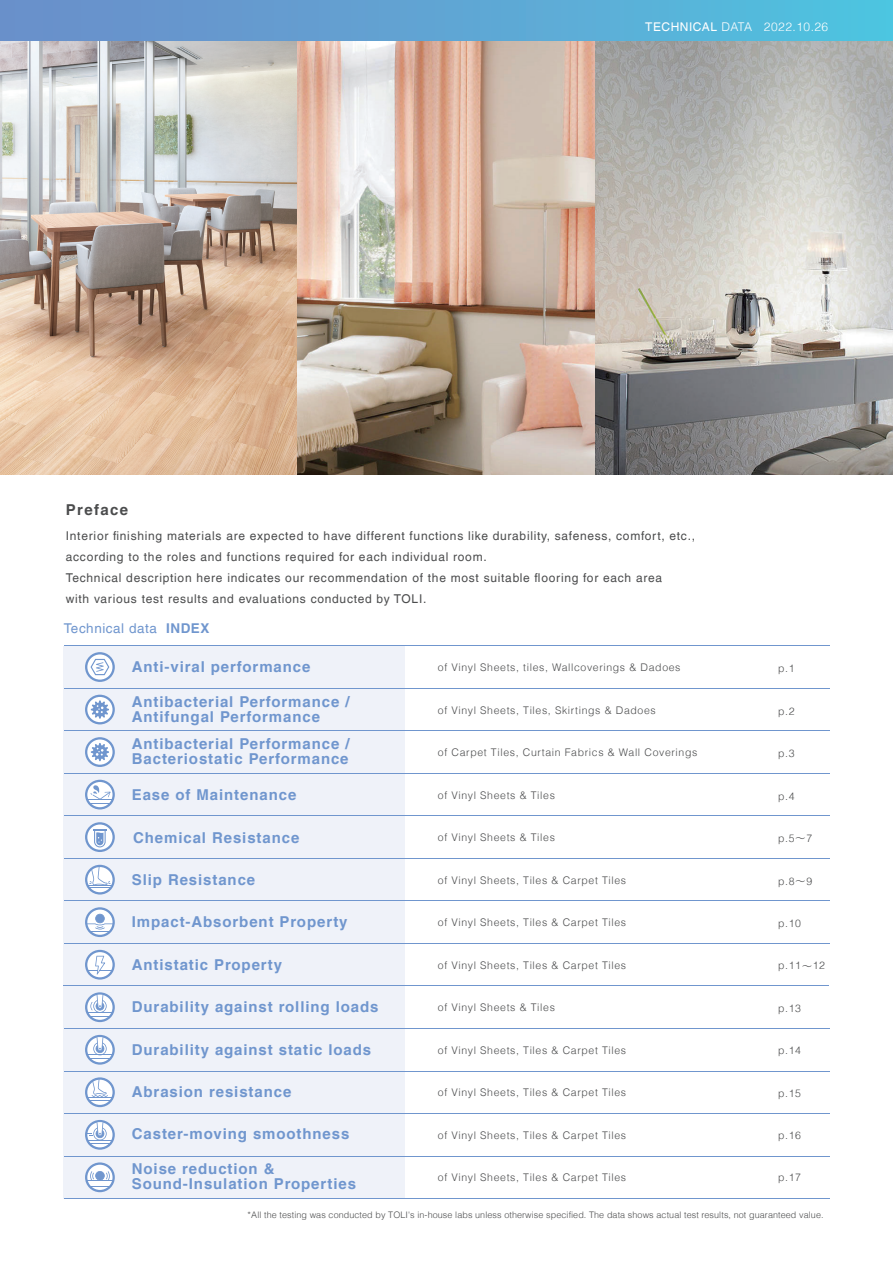
<style>
.page{position:relative;width:893px;height:1263px;background:#fff}
.page>*{position:absolute;margin:0;border:0;box-sizing:border-box;transform-origin:0 0}
.t1{font:700 15px/15px "Helvetica LT Com";letter-spacing:.06em;color:#7096ce}
.t2{font:700 15px "Helvetica LT Com";letter-spacing:.09em;color:#4b4c4d}
.t3{font:13.5px "Helvetica LT Com";letter-spacing:.04em;color:#7096ce}
.t4{font:12.15px/21px "Helvetica LT Com";letter-spacing:.06em;color:#4b4c4d}
.t5{font:300 12px "Helvetica LT Com";letter-spacing:.04em;color:#fff}
.t6{font:300 10.5px "Helvetica LT Com";letter-spacing:.06em;color:#4b4c4d}
.t7{font:300 9px "Helvetica LT Com";letter-spacing:.01em;color:#4b4c4d}
.s1{font-weight:400}
.s2{font-weight:700}
.s3{font-family:"Koz Go Pr 6 N";font-weight:400}
.s4{font-family:"Yu Go";font-weight:500}
</style>
<div class="page">
<div style="left:64px;top:646px;width:341px;height:552px;background:#eff2f9"></div>
<img style="left:0;top:40px;width:893px;height:434px">
<div style="left:0;top:0;width:893px;height:40px;background:linear-gradient(to right,#6d8cc9,#50c2df)"></div>
<svg style="left:85px;top:695px;width:30px;height:29px"></svg>
<svg style="left:87px;top:697px;width:26px;height:25px"></svg>
<svg style="left:91px;top:700px;width:18px;height:19px"></svg>
<svg style="left:85px;top:737px;width:30px;height:30px"></svg>
<svg style="left:87px;top:739px;width:26px;height:26px"></svg>
<svg style="left:91px;top:743px;width:18px;height:18px"></svg>
<svg style="left:85px;top:822px;width:30px;height:30px"></svg>
<svg style="left:87px;top:824px;width:26px;height:26px"></svg>
<svg style="left:93px;top:829px;width:14px;height:18px"></svg>
<svg style="left:85px;top:865px;width:30px;height:29px"></svg>
<div style="left:87px;top:867px;width:26px;height:25px;background:#fff;border-radius:50%"></div>
<svg style="left:88px;top:867px;width:24px;height:21px"></svg>
<svg style="left:85px;top:992px;width:30px;height:30px"></svg>
<svg style="left:87px;top:995px;width:26px;height:25px"></svg>
<svg style="left:87px;top:994px;width:26px;height:23px"></svg>
<svg style="left:85px;top:1120px;width:30px;height:30px"></svg>
<div style="left:87px;top:1122px;width:26px;height:25px;background:#fff;border-radius:50%"></div>
<svg style="left:87px;top:1122px;width:26px;height:22px"></svg>
<svg style="left:85px;top:1035px;width:30px;height:30px"></svg>
<div style="left:87px;top:1037px;width:26px;height:25px;background:#fff;border-radius:50%"></div>
<svg style="left:87px;top:1037px;width:26px;height:22px"></svg>
<svg style="left:85px;top:907px;width:30px;height:30px"></svg>
<svg style="left:87px;top:909px;width:26px;height:26px"></svg>
<svg style="left:87px;top:914px;width:26px;height:18px"></svg>
<hr style="left:64px;top:901px;width:765px;height:1px;background:#7096ce">
<hr style="left:64px;top:858px;width:765px;height:1px;background:#7096ce">
<hr style="left:64px;top:943px;width:765px;height:1px;background:#7096ce">
<hr style="left:64px;top:986px;width:765px;height:1px;background:#7096ce">
<hr style="left:64px;top:1028px;width:765px;height:1px;background:#7096ce">
<hr style="left:64px;top:1071px;width:765px;height:1px;background:#7096ce">
<hr style="left:64px;top:1113px;width:765px;height:1px;background:#7096ce">
<hr style="left:64px;top:1156px;width:765px;height:1px;background:#7096ce">
<hr style="left:64px;top:1198px;width:765px;height:1px;background:#7096ce">
<hr style="left:64px;top:816px;width:765px;height:1px;background:#7096ce">
<hr style="left:64px;top:773px;width:765px;height:1px;background:#7096ce">
<hr style="left:64px;top:731px;width:765px;height:1px;background:#7096ce">
<hr style="left:64px;top:688px;width:765px;height:1px;background:#7096ce">
<hr style="left:64px;top:646px;width:765px;height:1px;background:#7096ce">
<svg style="left:85px;top:1077px;width:30px;height:30px"></svg>
<div style="left:87px;top:1080px;width:26px;height:25px;background:#fff;border-radius:50%"></div>
<svg style="left:88px;top:1079px;width:24px;height:22px"></svg>
<svg style="left:85px;top:1162px;width:30px;height:30px"></svg>
<div style="left:87px;top:1165px;width:26px;height:25px;background:#fff;border-radius:50%"></div>
<svg style="left:87px;top:1171px;width:26px;height:16px"></svg>
<svg style="left:85px;top:950px;width:30px;height:29px"></svg>
<svg style="left:87px;top:952px;width:26px;height:25px"></svg>
<svg style="left:88px;top:956px;width:24px;height:18px"></svg>
<svg style="left:85px;top:780px;width:30px;height:29px"></svg>
<div style="left:87px;top:782px;width:26px;height:25px;background:#fff;border-radius:50%"></div>
<svg style="left:87px;top:785px;width:26px;height:19px"></svg>
<svg style="left:85px;top:652px;width:30px;height:30px"></svg>
<p class="t5" style="left:645px;top:19px;width:185px"><span class="s1">TECHNICAL</span> DATA 2022.10.26</p>
<h1 class="t2" style="left:66px;top:501px;width:64px">Preface</h1>
<p class="t4" style="left:66px;top:525px;width:631px">Interior finishing materials are expected to have different functions like durability, safeness, comfort, etc., according to the roles and functions required for each individual room.<br>Technical description here indicates our recommendation of the most suitable flooring for each area<br>with various test results and evaluations conducted by TOLI.</p>
<p class="t3" style="left:64px;top:620px;width:147px">Technical data <span class="s2">INDEX</span></p>
<h1 class="t1" style="left:132px;top:659px;width:180px">Anti-viral performance</h1>
<p class="t6" style="left:438px;top:661px;width:244px">of Vinyl Sheets, tiles, Wallcoverings &amp; Dadoes</p>
<p class="t6" style="left:778px;top:662px;width:18px">p.1</p>
<h1 class="t1" style="left:132px;top:694px;width:219px">Antibacterial Performance /<br>Antifungal Performance</h1>
<p class="t6" style="left:438px;top:703px;width:219px">of Vinyl Sheets, Tiles, Skirtings &amp; Dadoes</p>
<p class="t6" style="left:778px;top:705px;width:18px">p.2</p>
<h1 class="t1" style="left:132px;top:736px;width:219px">Antibacterial Performance /<br>Bacteriostatic Performance</h1>
<h1 class="t1" style="left:132px;top:787px;width:166px">Ease of Maintenance</h1>
<p class="t6" style="left:438px;top:788px;width:118px">of Vinyl Sheets &amp; Tiles</p>
<p class="t6" style="left:778px;top:789px;width:18px">p.4</p>
<p class="t6" style="left:438px;top:746px;width:261px">of Carpet Tiles, Curtain Fabrics &amp; Wall Coverings</p>
<p class="t6" style="left:778px;top:747px;width:18px">p.3</p>
<h1 class="t1" style="left:133px;top:830px;width:168px">Chemical Resistance</h1>
<p class="t6" style="left:438px;top:831px;width:118px">of Vinyl Sheets &amp; Tiles</p>
<h1 class="t1" style="left:132px;top:872px;width:125px">Slip Resistance</h1>
<p class="t6" style="left:438px;top:873px;width:190px">of Vinyl Sheets, Tiles &amp; Carpet Tiles</p>
<h1 class="t1" style="left:132px;top:914px;width:217px">Impact-Absorbent Property</h1>
<p class="t6" style="left:438px;top:916px;width:190px">of Vinyl Sheets, Tiles &amp; Carpet Tiles</p>
<h1 class="t1" style="left:132px;top:957px;width:152px">Antistatic Property</h1>
<p class="t6" style="left:438px;top:958px;width:190px">of Vinyl Sheets, Tiles &amp; Carpet Tiles</p>
<h1 class="t1" style="left:132px;top:999px;width:248px">Durability against rolling loads</h1>
<p class="t6" style="left:438px;top:1001px;width:152px">of Vinyl Sheets &amp; Tiles<span class="s3">　　　</span></p>
<h1 class="t1" style="left:132px;top:1042px;width:241px">Durability against static loads</h1>
<p class="t6" style="left:438px;top:1043px;width:190px">of Vinyl Sheets, Tiles &amp; Carpet Tiles</p>
<h1 class="t1" style="left:132px;top:1084px;width:161px">Abrasion resistance</h1>
<p class="t6" style="left:438px;top:1086px;width:190px">of Vinyl Sheets, Tiles &amp; Carpet Tiles</p>
<h1 class="t1" style="left:132px;top:1126px;width:219px">Caster-moving smoothness</h1>
<p class="t6" style="left:438px;top:1128px;width:190px">of Vinyl Sheets, Tiles &amp; Carpet Tiles</p>
<h1 class="t1" style="left:132px;top:1161px;width:226px">Noise reduction &amp;<br>Sound-Insulation Properties</h1>
<p class="t6" style="left:438px;top:1171px;width:190px">of Vinyl Sheets, Tiles &amp; Carpet Tiles</p>
<p class="t6" style="left:778px;top:832px;width:36px">p.5<span class="s4">～</span>7</p>
<p class="t6" style="left:778px;top:874px;width:36px">p.8<span class="s4">～</span>9</p>
<p class="t6" style="left:778px;top:917px;width:24px">p.10</p>
<p class="t6" style="left:778px;top:959px;width:48px">p.11<span class="s4">～</span>12</p>
<p class="t6" style="left:778px;top:1001px;width:24px">p.13</p>
<p class="t6" style="left:778px;top:1044px;width:24px">p.14</p>
<p class="t6" style="left:778px;top:1086px;width:24px">p.15</p>
<p class="t6" style="left:778px;top:1129px;width:24px">p.16</p>
<p class="t6" style="left:778px;top:1171px;width:24px">p.17</p>
<p class="t7" style="left:248px;top:1209px;width:577px">*All the testing was conducted by TOLI's in-house labs unless otherwise specified. The data shows actual test results, not guaranteed value.</p>
</div>
